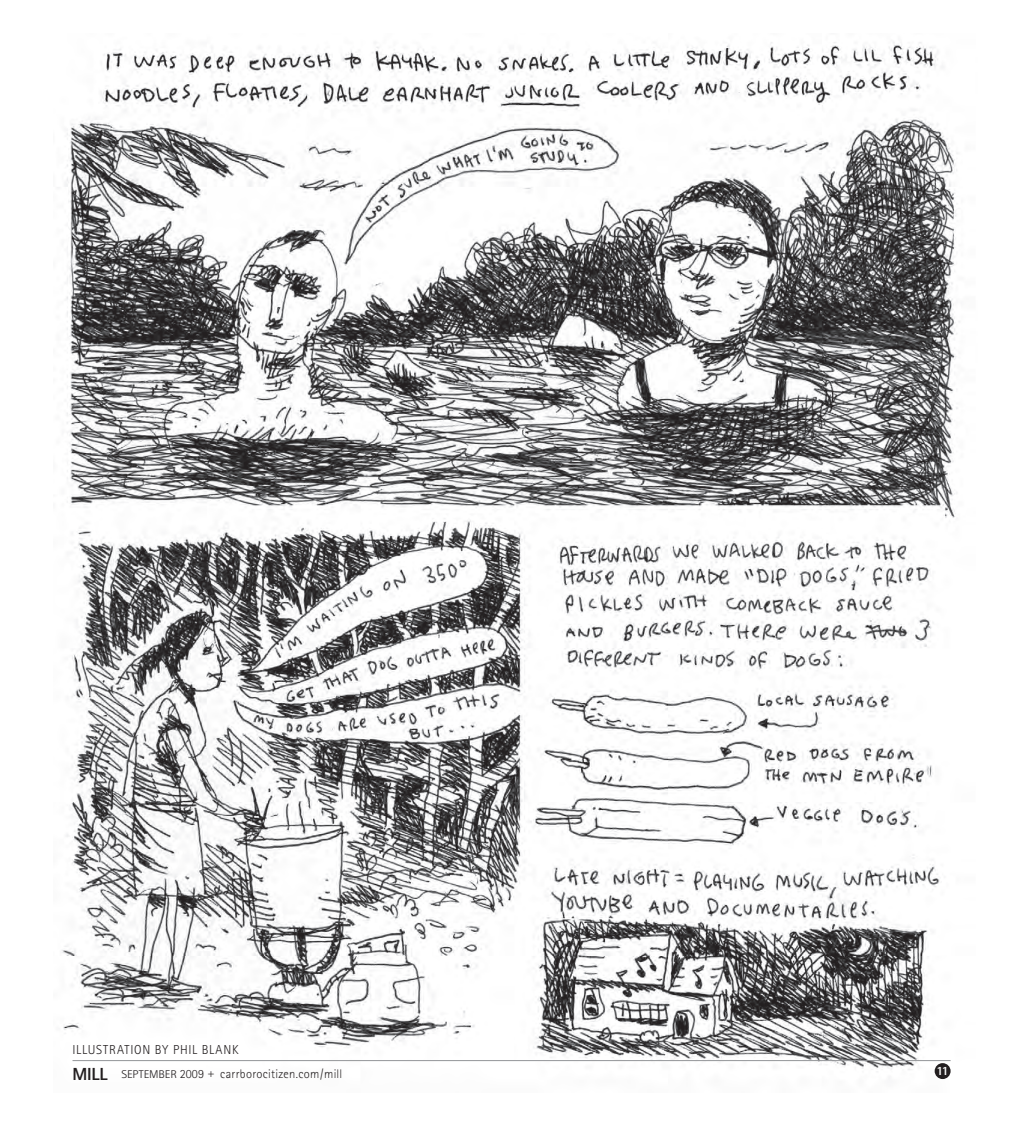
<style>
.page{position:relative;width:1024px;height:1125px;background:#fff}
.page>*{position:absolute;margin:0;border:0;box-sizing:border-box;transform-origin:0 0}
.t1{font:300 13px "Rotis Sans Serif";letter-spacing:.055em;color:#231f20}
.t2{font:300 12.5px "Rotis Sans Serif";letter-spacing:.015em;color:#231f20}
.t3{font:800 12.5px "Rotis Sans Serif";color:#fff}
.s1{font-weight:800;font-size:17.5px}
.s2{font-size:11.25px}
</style>
<div class="page">
<img style="left:61px;top:42px;width:899px;height:1038px">
<div style="left:934px;top:1063px;width:16px;height:16px;background:#231f20;border-radius:50%"></div>
<hr style="left:72px;top:1060px;width:878px;height:1px;background:#939598">
<p class="t1" style="left:72px;top:1042px;width:168px">illustration by phil blank</p>
<p class="t2" style="left:72px;top:1067px;width:271px"><span class="s1">MILL</span> <span class="s2">SEPTEMBER</span> 2009 + carrborocitizen.com/mill</p>
<p class="t3" style="left:936px;top:1063px;width:14px">11</p>
</div>
